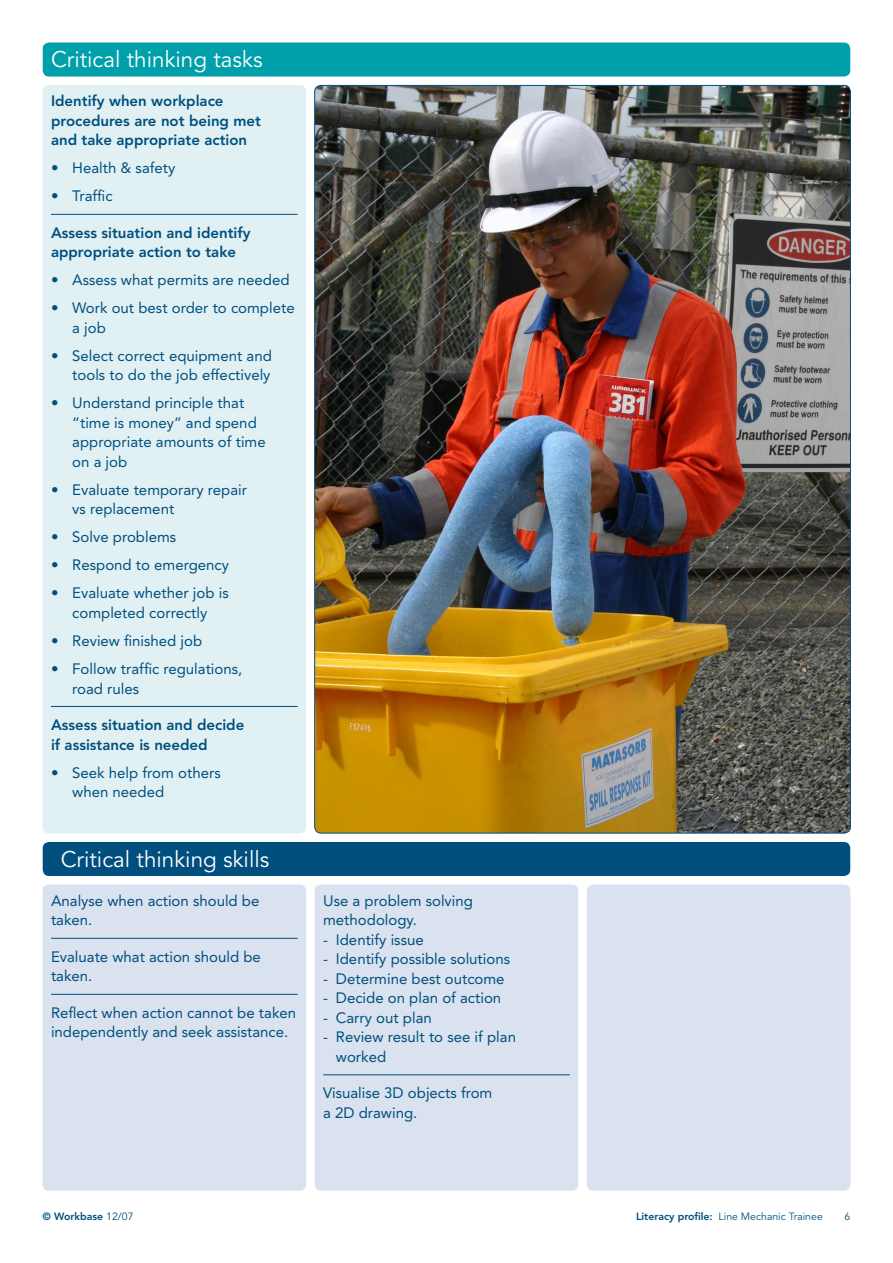
<style>
.page{position:relative;width:893px;height:1263px;background:#fff}
.page>*{position:absolute;margin:0;border:0;box-sizing:border-box;transform-origin:0 0}
.t1{font:22.5px "Avenir";color:#fff}
.t2{font:15px/19.5px "Avenir";color:#004f7f}
.t3{font:800 15px/19.5px "Avenir";color:#004f7f}
.t4{font:10.5px "Avenir";color:#004f7f}
.t5{font:800 10.5px "Avenir";color:#004f7f}
.s1{font-weight:400}
.s2{font-weight:800}
</style>
<div class="page">
<div style="left:587px;top:884px;width:263px;height:307px;background:#d9e2ee;border-radius:6px"></div>
<div style="left:315px;top:884px;width:263px;height:307px;background:#d9e2ee;border-radius:6px"></div>
<div style="left:43px;top:85px;width:263px;height:748px;background:#e1f1f3;border-radius:6px"></div>
<div style="left:43px;top:43px;width:807px;height:34px;background:#00a0aa;border-radius:6px"></div>
<div style="left:43px;top:884px;width:263px;height:307px;background:#d9e2ee;border-radius:6px"></div>
<div style="left:43px;top:842px;width:807px;height:34px;background:#004f7f;border-radius:6px"></div>
<hr style="left:51px;top:938px;width:247px;height:1px;background:#004f7f">
<hr style="left:51px;top:994px;width:247px;height:1px;background:#004f7f">
<hr style="left:323px;top:1074px;width:247px;height:1px;background:#004f7f">
<hr style="left:51px;top:214px;width:247px;height:1px;background:#004f7f">
<hr style="left:51px;top:706px;width:247px;height:1px;background:#004f7f">
<img style="left:315px;top:85px;width:535px;height:748px">
<h1 class="t1" style="left:51px;top:47px;width:213px">Critical thinking tasks</h1>
<p class="t3" style="left:51px;top:91px;width:211px">Identify when workplace procedures are not being met and take appropriate action</p>
<p class="t2" style="left:51px;top:158px;width:126px">• Health &amp; safety</p>
<p class="t2" style="left:51px;top:186px;width:63px">• Traffic</p>
<p class="t3" style="left:51px;top:223px;width:201px">Assess situation and identify appropriate action to take</p>
<p class="t2" style="left:51px;top:270px;width:240px">• Assess what permits are needed</p>
<p class="t2" style="left:72px;top:298px;width:224px;text-indent:-21px">• Work out best order to complete a job</p>
<p class="t2" style="left:51px;top:346px;width:222px;text-align:right">• Select correct equipment and tools to do the job effectively</p>
<p class="t2" style="left:72px;top:393px;width:195px;text-indent:-21px">• Understand principle that “time is money” and spend appropriate amounts of time on a job</p>
<p class="t2" style="left:72px;top:480px;width:176px;text-indent:-21px">• Evaluate temporary repair vs replacement</p>
<p class="t2" style="left:51px;top:528px;width:127px">• Solve problems</p>
<p class="t2" style="left:51px;top:556px;width:180px">• Respond to emergency</p>
<p class="t2" style="left:51px;top:584px;width:179px;text-align:center">• Evaluate whether job is completed correctly</p>
<p class="t2" style="left:51px;top:631px;width:153px">• Review finished job</p>
<p class="t2" style="left:72px;top:659px;width:172px;text-indent:-21px">• Follow traffic regulations, road rules</p>
<p class="t3" style="left:51px;top:715px;width:195px">Assess situation and decide if assistance is needed</p>
<p class="t2" style="left:72px;top:763px;width:150px;text-indent:-21px">• Seek help from others when needed</p>
<h1 class="t1" style="left:61px;top:846px;width:210px">Critical thinking skills</h1>
<p class="t2" style="left:51px;top:891px;width:210px">Analyse when action should be taken.</p>
<p class="t2" style="left:51px;top:947px;width:211px">Evaluate what action should be taken.</p>
<p class="t2" style="left:51px;top:1003px;width:247px">Reflect when action cannot be taken independently and seek assistance.</p>
<p class="t2" style="left:323px;top:891px;width:151px">Use a problem solving methodology.</p>
<p class="t2" style="left:323px;top:930px;width:102px">- Identify issue</p>
<p class="t2" style="left:323px;top:949px;width:188px">- Identify possible solutions</p>
<p class="t2" style="left:323px;top:969px;width:183px">- Determine best outcome</p>
<p class="t2" style="left:323px;top:988px;width:180px">- Decide on plan of action</p>
<p class="t2" style="left:323px;top:1008px;width:110px">- Carry out plan</p>
<p class="t2" style="left:336px;top:1027px;width:182px;text-indent:-13px">- Review result to see if plan worked</p>
<p class="t2" style="left:323px;top:1083px;width:171px">Visualise 3D objects from a 2D drawing.</p>
<p class="t5" style="left:43px;top:1210px;width:93px">© Workbase <span class="s1">12/07</span></p>
<p class="t4" style="left:636px;top:1211px;width:188px"><span class="s2">Literacy profile:</span> Line Mechanic Trainee</p>
<p class="t4" style="left:845px;top:1211px;width:7px">6</p>
</div>
